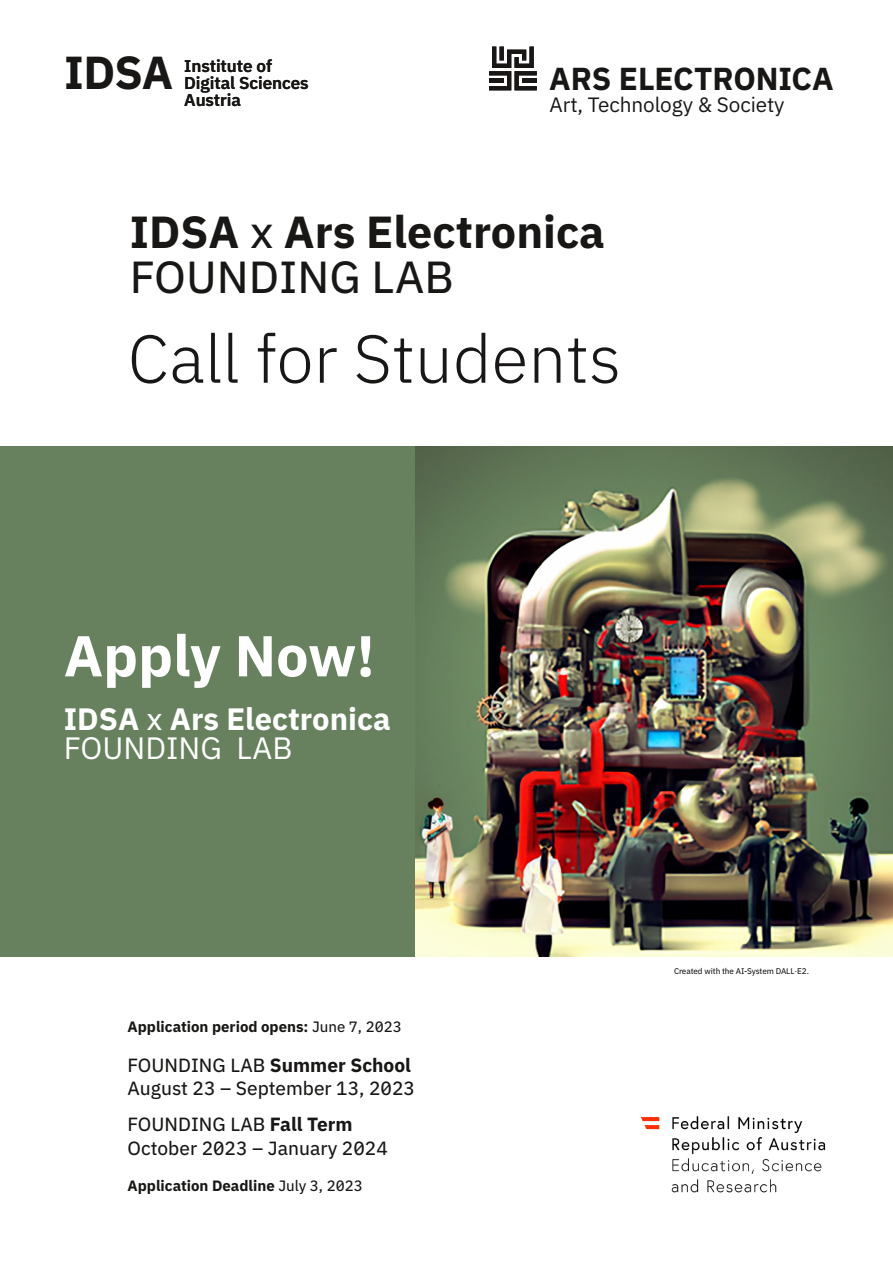
<style>
.page{position:relative;width:893px;height:1263px;background:#fff}
.page>*{position:absolute;margin:0;border:0;box-sizing:border-box;transform-origin:0 0}
.t1{font:300 67.5px "IBM Plex Sans";color:#181716}
.t2{font:700 57.45px "IBM Plex Sans";color:#fff}
.t3{font:700 46.35px "IBM Plex Sans";color:#181716}
.t4{font:700 45px "IBM Plex Sans";color:#181716}
.t5{font:45px "IBM Plex Sans Text";color:#181716}
.t6{font:700 31.8px "IBM Plex Sans";letter-spacing:-.005em;color:#181716}
.t7{font:700 30.9px/29px "IBM Plex Sans";color:#fff}
.t8{font:20.7px "IBM Plex Sans";letter-spacing:-.005em;color:#181716}
.t9{font:19.2px/36.2px "IBM Plex Sans Text";color:#181716}
.t10{font:700 19.2px "IBM Plex Sans";color:#181716}
.t11{font:600 17.1px/17.1px "IBM Plex Sans";letter-spacing:-.005em;color:#181716}
.t12{font:700 15px "IBM Plex Sans";color:#181716}
.t13{font:8.25px "IBM Plex Sans Text";letter-spacing:-.01em;color:#181716}
.s1{font-family:"IBM Plex Sans Text";font-weight:400}
.s2{font-weight:400}
.s3{font-family:"IBM Plex Sans";font-weight:700}
</style>
<div class="page">
<img style="left:415px;top:446px;width:478px;height:511px">
<div style="left:0;top:446px;width:415px;height:511px;background:#67805d"></div>
<svg style="left:489px;top:47px;width:48px;height:43px"></svg>
<img style="left:640px;top:1116px;width:186px;height:77px">
<h3 class="t3" style="left:64px;top:36px;width:111px">IDSA</h3>
<p class="t11" style="left:184px;top:56px;width:126px">Institute of<br>Digital Sciences<br>Austria</p>
<h3 class="t6" style="left:549px;top:54px;width:286px">ARS ELECTRONICA</h3>
<p class="t8" style="left:550px;top:89px;width:236px">Art, Technology &amp; Society</p>
<h3 class="t4" style="left:130px;top:196px;width:477px">IDSA <span class="s1">x</span> Ars Electronica</h3>
<h3 class="t5" style="left:130px;top:242px;width:326px">FOUNDING LAB</h3>
<h1 class="t1" style="left:128px;top:308px;width:495px">Call for Students</h1>
<h2 class="t2" style="left:64px;top:610px;width:312px">Apply Now!</h2>
<h3 class="t7" style="left:64px;top:702px;width:328px">IDSA <span class="s1">x</span> Ars Electronica<br><span class="s2">FOUNDING LAB</span></h3>
<p class="t12" style="left:128px;top:1015px;width:276px">Application period opens: <span class="s1">June 7, 2023</span></p>
<p class="t10" style="left:128px;top:1049px;width:285px"><span class="s1">FOUNDING LAB</span> Summer School</p>
<p class="t9" style="left:128px;top:1068px;width:289px">August 23 – September 13, 2023<br>FOUNDING LAB <span class="s3">Fall Term</span></p>
<p class="t9" style="left:128px;top:1128px;width:262px">October 2023 – January 2024</p>
<p class="t12" style="left:128px;top:1173px;width:237px">Application Deadline <span class="s1">July 3, 2023</span></p>
<p class="t13" style="left:674px;top:964px;width:136px">Created with the AI-System DALL·E2.</p>
</div>
